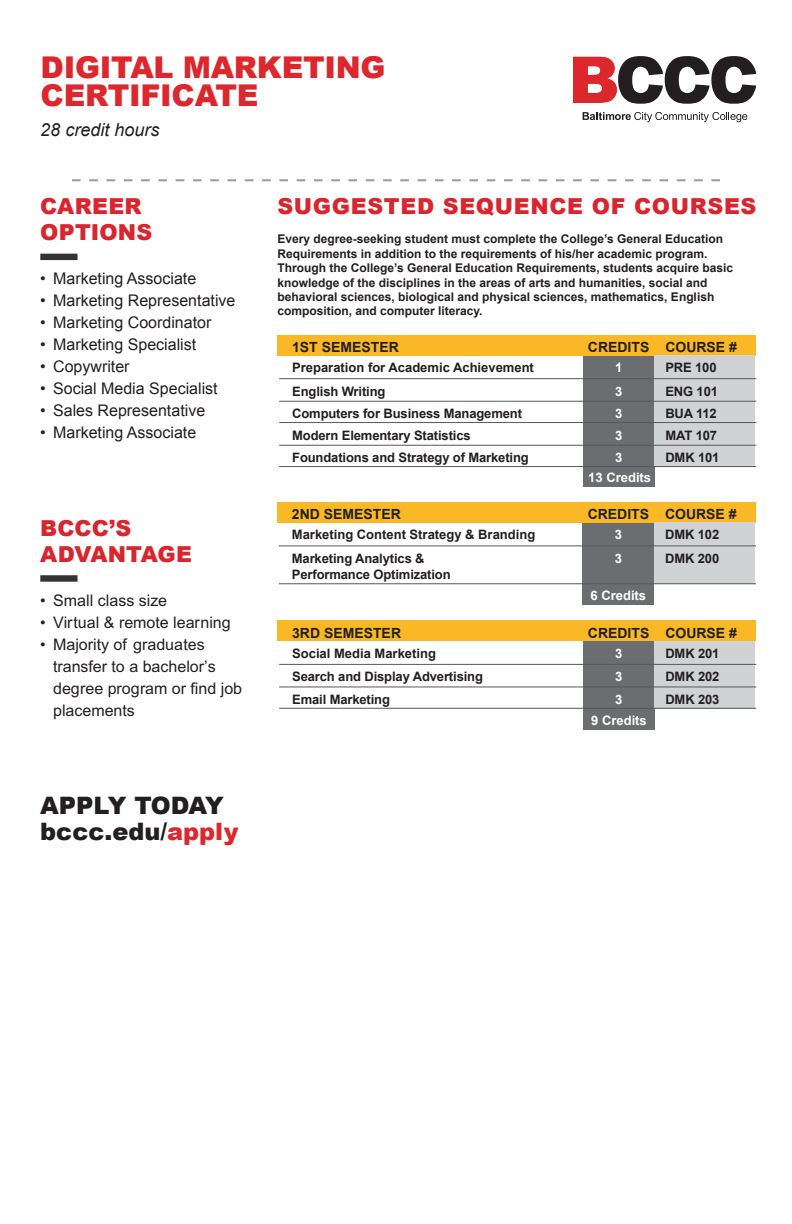
<style>
.page{position:relative;width:792px;height:1224px;background:#fff}
.page>*{position:absolute;margin:0;border:0;box-sizing:border-box;transform-origin:0 0}
.t1{font:900 30px/28px "Arial";letter-spacing:-.01em;color:#dc272d}
.t2{font:900 24px "Arial";color:#231f20}
.t3{font:900 22px "Arial";letter-spacing:.025em;color:#d8252e}
.t4{font:900 22px "Arial";letter-spacing:-.01em;color:#d8252e}
.text{font:italic 18px "Arial";color:#231f20}
.t5{font:16px "Arial";color:#231f20}
.t6{font:16px/22px "Arial MT Pro";color:#231f20}
.Small_heading_white{font:700 14px "Arial";color:#231f20}
.t7{font:700 13px "Arial";letter-spacing:-.01em;color:#231f20}
.Main_text_black{font:700 13px "Arial";color:#fff}
.t8{font:700 12px/14.4px "Arial";color:#231f20}
.s1{color:#dc272d}
</style>
<div class="page">
<svg style="left:72px;top:179px;width:648px;height:2px"></svg>
<div style="left:40px;top:254px;width:38px;height:6px;background:#323332"></div>
<div style="left:40px;top:575px;width:38px;height:7px;background:#323332"></div>
<svg style="left:583px;top:112px;width:164px;height:10px"></svg>
<svg style="left:573px;top:56px;width:183px;height:48px"></svg>
<div style="left:583px;top:641px;width:72px;height:89px;background:#6c6d70"></div>
<div style="left:277px;top:621px;width:479px;height:20px;background:#fab826"></div>
<div style="left:655px;top:641px;width:100px;height:68px;background:#d1d2d4"></div>
<hr style="left:279px;top:664px;width:477px;height:1px;background:#57585a">
<hr style="left:279px;top:686px;width:477px;height:1px;background:#57585a">
<hr style="left:279px;top:708px;width:477px;height:1px;background:#57585a">
<div style="left:583px;top:523px;width:71px;height:82px;background:#6c6d70"></div>
<div style="left:277px;top:502px;width:479px;height:21px;background:#fab826"></div>
<div style="left:654px;top:523px;width:101px;height:61px;background:#d1d2d4"></div>
<hr style="left:279px;top:545px;width:477px;height:1px;background:#57585a">
<hr style="left:279px;top:583px;width:477px;height:1px;background:#57585a">
<div style="left:583px;top:355px;width:72px;height:132px;background:#6c6d70"></div>
<div style="left:277px;top:335px;width:479px;height:20px;background:#fab826"></div>
<div style="left:655px;top:355px;width:100px;height:112px;background:#d1d2d4"></div>
<hr style="left:279px;top:378px;width:477px;height:1px;background:#57585a">
<hr style="left:279px;top:401px;width:477px;height:1px;background:#57585a">
<hr style="left:279px;top:422px;width:477px;height:1px;background:#57585a">
<hr style="left:279px;top:445px;width:477px;height:1px;background:#57585a">
<hr style="left:279px;top:466px;width:477px;height:1px;background:#57585a">
<p class="t1" style="left:41px;top:53px;width:346px">DIGITAL MARKETING<br>CERTIFICATE</p>
<p class="text" style="left:40px;top:118px;width:121px">28 credit hours</p>
<p class="t3" style="left:40px;top:190px;width:103px">CAREER</p>
<p class="t3" style="left:40px;top:216px;width:114px">OPTIONS</p>
<p class="t5" style="left:40px;top:268px;width:158px">• Marketing Associate</p>
<p class="t5" style="left:40px;top:290px;width:197px">• Marketing Representative</p>
<p class="t5" style="left:40px;top:312px;width:173px">• Marketing Coordinator</p>
<p class="t5" style="left:40px;top:334px;width:158px">• Marketing Specialist</p>
<p class="t5" style="left:40px;top:356px;width:91px">• Copywriter</p>
<p class="t5" style="left:40px;top:378px;width:179px">• Social Media Specialist</p>
<p class="t5" style="left:40px;top:400px;width:166px">• Sales Representative</p>
<p class="t5" style="left:40px;top:422px;width:158px">• Marketing Associate</p>
<p class="t3" style="left:40px;top:512px;width:93px">BCCC’S</p>
<p class="t4" style="left:40px;top:538px;width:153px">ADVANTAGE</p>
<p class="t6" style="left:40px;top:590px;width:128px">• Small class size</p>
<p class="t6" style="left:40px;top:612px;width:192px">• Virtual &amp; remote learning</p>
<p class="t6" style="left:53px;top:634px;width:191px;text-indent:-13px">• Majority of graduates transfer to a bachelor’s degree program or find job placements</p>
<p class="t2" style="left:40px;top:788px;width:185px">APPLY TODAY</p>
<p class="t2" style="left:40px;top:814px;width:200px">bccc.edu/<span class="s1">apply</span></p>
<p class="t3" style="left:277px;top:190px;width:481px">SUGGESTED SEQUENCE OF COURSES</p>
<p class="t8" style="left:277px;top:232px;width:457px">Every degree-seeking student must complete the College’s General Education Requirements in addition to the requirements of his/her academic program.<br>Through the College’s General Education Requirements, students acquire basic knowledge of the disciplines in the areas of arts and humanities, social and behavioral sciences, biological and physical sciences, mathematics, English composition, and computer literacy.</p>
<p class="Small_heading_white" style="left:292px;top:338px;width:108px">1ST SEMESTER</p>
<p class="t7" style="left:292px;top:359px;width:243px">Preparation for Academic Achievement</p>
<p class="t7" style="left:292px;top:383px;width:95px">English Writing</p>
<p class="t7" style="left:292px;top:405px;width:231px">Computers for Business Management</p>
<p class="t7" style="left:292px;top:427px;width:180px">Modern Elementary Statistics</p>
<p class="t7" style="left:292px;top:449px;width:238px">Foundations and Strategy of Marketing</p>
<p class="Small_heading_white" style="left:292px;top:505px;width:110px">2ND SEMESTER</p>
<p class="t7" style="left:292px;top:526px;width:245px">Marketing Content Strategy &amp; Branding</p>
<p class="t7" style="left:292px;top:550px;width:134px">Marketing Analytics &amp;</p>
<p class="t7" style="left:292px;top:565px;width:160px">Performance Optimization</p>
<p class="Small_heading_white" style="left:292px;top:624px;width:110px">3RD SEMESTER</p>
<p class="t7" style="left:292px;top:645px;width:145px">Social Media Marketing</p>
<p class="t7" style="left:292px;top:668px;width:192px">Search and Display Advertising</p>
<p class="t7" style="left:292px;top:691px;width:99px">Email Marketing</p>
<p class="Small_heading_white" style="left:588px;top:338px;width:63px">CREDITS</p>
<p class="Main_text_black" style="left:615px;top:359px;width:9px">1</p>
<p class="Main_text_black" style="left:615px;top:383px;width:9px">3</p>
<p class="Main_text_black" style="left:615px;top:405px;width:9px">3</p>
<p class="Main_text_black" style="left:615px;top:427px;width:9px">3</p>
<p class="Main_text_black" style="left:615px;top:449px;width:9px">3</p>
<p class="Main_text_black" style="left:588px;top:469px;width:64px">13 Credits</p>
<p class="Small_heading_white" style="left:588px;top:505px;width:63px">CREDITS</p>
<p class="Main_text_black" style="left:615px;top:526px;width:9px">3</p>
<p class="Main_text_black" style="left:615px;top:550px;width:9px">3</p>
<p class="Main_text_black" style="left:591px;top:587px;width:57px">6 Credits</p>
<p class="Small_heading_white" style="left:588px;top:624px;width:63px">CREDITS</p>
<p class="Main_text_black" style="left:615px;top:645px;width:9px">3</p>
<p class="Main_text_black" style="left:615px;top:668px;width:9px">3</p>
<p class="Main_text_black" style="left:615px;top:691px;width:9px">3</p>
<p class="Main_text_black" style="left:591px;top:712px;width:57px">9 Credits</p>
<p class="Small_heading_white" style="left:665px;top:338px;width:73px">COURSE #</p>
<p class="t7" style="left:665px;top:359px;width:53px">PRE 100</p>
<p class="t7" style="left:665px;top:383px;width:54px">ENG 101</p>
<p class="t7" style="left:665px;top:405px;width:53px">BUA 112</p>
<p class="t7" style="left:665px;top:427px;width:53px">MAT 107</p>
<p class="t7" style="left:665px;top:449px;width:56px">DMK 101</p>
<p class="Small_heading_white" style="left:665px;top:505px;width:73px">COURSE #</p>
<p class="t7" style="left:665px;top:526px;width:56px">DMK 102</p>
<p class="t7" style="left:665px;top:550px;width:56px">DMK 200</p>
<p class="Small_heading_white" style="left:665px;top:624px;width:73px">COURSE #</p>
<p class="t7" style="left:665px;top:645px;width:56px">DMK 201</p>
<p class="t7" style="left:665px;top:668px;width:56px">DMK 202</p>
<p class="t7" style="left:665px;top:691px;width:56px">DMK 203</p>
</div>
